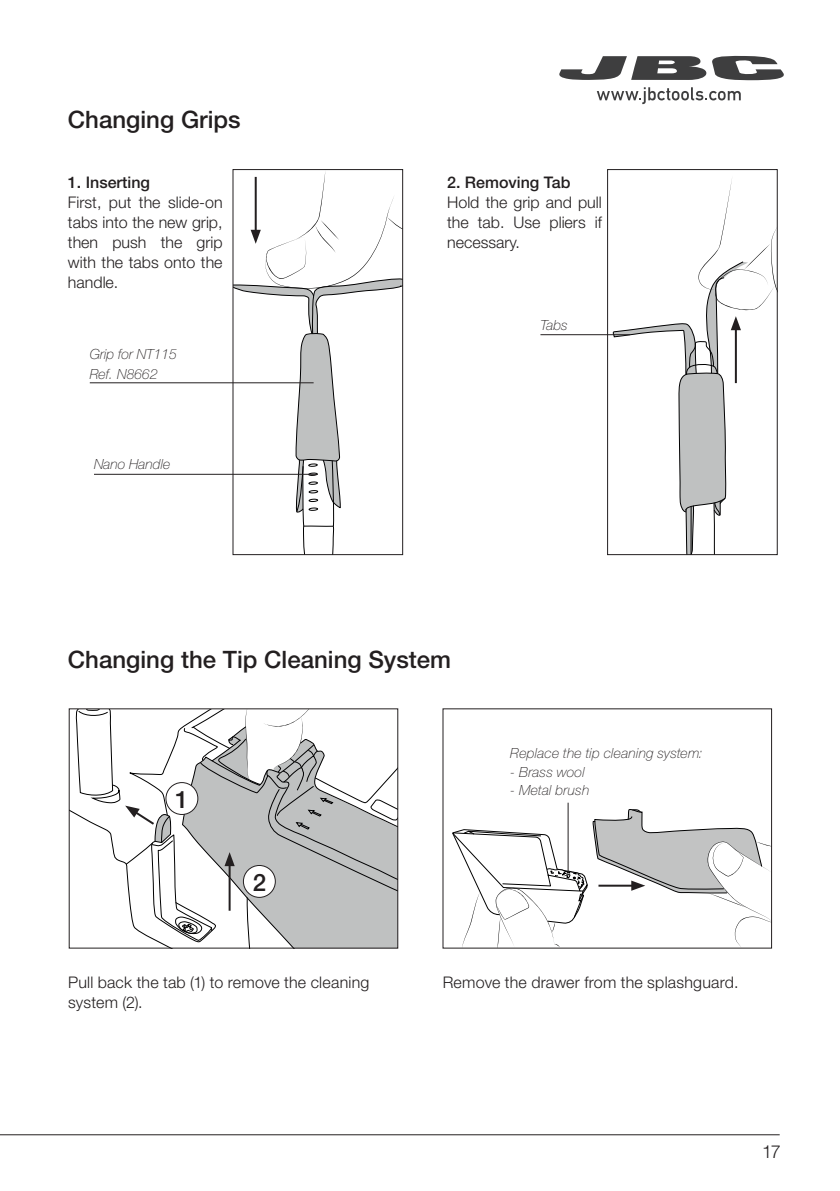
<style>
.page{position:relative;width:840px;height:1191px;background:#fff}
.page>*{position:absolute;margin:0;border:0;box-sizing:border-box;transform-origin:0 0}
.t1{font:28.2px "Droid Sans";color:#231f20}
.t2{font:500 24px "Helvetica Neue LT Std";color:#231f20}
.t3{font:300 18px "Helvetica Neue LT Std";color:#231f20}
.t4{font:300 16px/20px "Helvetica Neue LT Std";color:#231f20}
.t5{font:italic 100 14px/20px "Helvetica Neue LT Std";letter-spacing:.01em;color:#231f20}
.t6{font:11.8px "Helvetica Neue LT Std";color:#231f20;scale:.87 1}
.s1{font-weight:500}
</style>
<div class="page">
<div style="left:607px;top:169px;width:170px;height:386px;border:1px solid #231f20"></div>
<hr style="left:567px;top:802px;width:1px;height:70px;background:#231f20">
<hr style="left:94px;top:474px;width:223px;height:1px;background:#231f20">
<hr style="left:90px;top:382px;width:223px;height:1px;background:#231f20">
<hr style="left:540px;top:334px;width:89px;height:1px;background:#231f20">
<svg style="left:452px;top:807px;width:319px;height:141px"></svg>
<svg style="left:233px;top:170px;width:169px;height:384px"></svg>
<svg style="left:612px;top:175px;width:164px;height:379px"></svg>
<svg style="left:69px;top:709px;width:328px;height:239px"></svg>
<hr style="left:0;top:1134px;width:779px;height:1px;background:#231f20">
<svg style="left:559px;top:55px;width:225px;height:25px"></svg>
<svg style="left:596px;top:87px;width:144px;height:17px"></svg>
<p class="t2" style="left:68px;top:105px;width:174px">Changing Grips</p>
<p class="t4" style="left:68px;top:172px;width:156px"><span class="s1">1. Inserting<br></span>First, put the slide-on tabs into the new grip, then push the grip with the tabs onto the handle.</p>
<p class="t6" style="left:67px;top:240px;width:69px;rotate:-47deg">C105 / C115</p>
<p class="t6" style="left:80px;top:291px;width:69px;rotate:-47deg">C105 / C115</p>
<p class="t5" style="left:90px;top:344px;width:89px">Grip for NT115<br>Ref. N8662</p>
<p class="t5" style="left:94px;top:454px;width:78px">Nano Handle</p>
<p class="t4" style="left:447px;top:172px;width:156px"><span class="s1">2. Removing Tab<br></span>Hold the grip and pull the tab. Use pliers if necessary.</p>
<p class="t5" style="left:540px;top:315px;width:29px">Tabs</p>
<p class="t2" style="left:68px;top:645px;width:384px">Changing the Tip Cleaning System</p>
<p class="t2" style="left:175px;top:785px;width:15px">1</p>
<p class="t2" style="left:252px;top:867px;width:15px">2</p>
<p class="t5" style="left:510px;top:742px;width:194px">Replace the tip cleaning system:</p>
<p class="t5" style="left:510px;top:761px;width:76px">- Brass wool</p>
<p class="t5" style="left:510px;top:780px;width:80px">- Metal brush</p>
<p class="t4" style="left:68px;top:972px;width:302px">Pull back the tab (1) to remove the cleaning system (2).</p>
<p class="t4" style="left:442px;top:972px;width:297px">Remove the drawer from the splashguard.</p>
<p class="t1" style="left:755px;top:1117px;width:28px">ºC</p>
<p class="t3" style="left:761px;top:1140px;width:20px">17</p>
</div>
